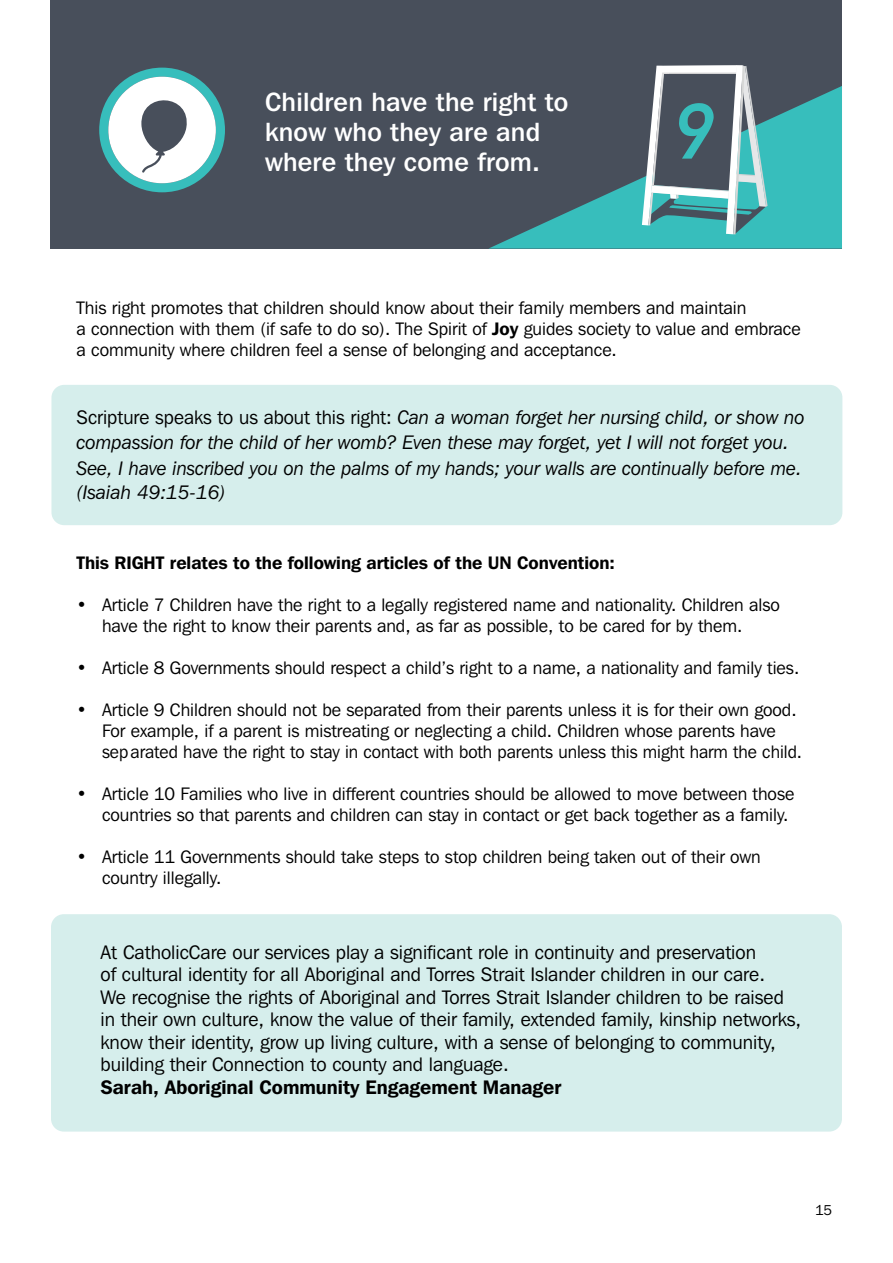
<style>
.page{position:relative;width:893px;height:1263px;background:#fff}
.page>*{position:absolute;margin:0;border:0;box-sizing:border-box;transform-origin:0 0}
.t1{font:700 77.55px "DIN Alternate";color:#37bebc;scale:1.07 1}
.t2{font:500 26.25px/30px "Franklin Gothic IT Cby BT";letter-spacing:.01em;color:#fff}
.t3{font:19.5px/22.5px "Franklin Gothic IT Cby BT";color:#000}
.t4{font:italic 19.5px/25px "Franklin Gothic IT Cby BT";color:#000}
.t5{font:600 19.5px "Franklin Gothic IT Cby BT";color:#000}
.t6{font:18px/21px "Franklin Gothic IT Cby BT";color:#000}
.t7{font:600 18px "Franklin Gothic IT Cby BT";color:#000}
.t8{font:14.25px "Franklin Gothic IT Cby BT";color:#000}
.s1{font-weight:600}
.s2{font-style:normal}
</style>
<div class="page">
<div style="left:50px;top:0;width:792px;height:249px;background:#484f5b"></div>
<svg style="left:489px;top:86px;width:353px;height:163px"></svg>
<svg style="left:642px;top:65px;width:126px;height:169px"></svg>
<svg style="left:99px;top:68px;width:126px;height:124px"></svg>
<div style="left:51px;top:385px;width:791px;height:140px;background:#d6eeec;border-radius:13px"></div>
<div style="left:51px;top:914px;width:791px;height:217px;background:#d6eeec;border-radius:13px"></div>
<h2 class="t2" style="left:265px;top:86px;width:305px">Children have the right to know who they are and where they come from.</h2>
<h1 class="t1" style="left:673px;top:72px;width:49px">9</h1>
<p class="t6" style="left:77px;top:297px;width:726px">This right promotes that children should know about their family members and maintain<br>a connection with them (if safe to do so). The Spirit of <span class="s1">Joy</span> guides society to value and embrace a community where children feel a sense of belonging and acceptance.</p>
<p class="t4" style="left:77px;top:404px;width:730px"><span class="s2">Scripture speaks to us about this right:</span> Can a woman forget her nursing child, or show no compassion for the child of her womb? Even these may forget, yet I will not forget you.<br>See, I have inscribed you on the palms of my hands; your walls are continually before me. (Isaiah 49:15-16)</p>
<p class="t7" style="left:77px;top:551px;width:540px">This RIGHT relates to the following articles of the UN Convention:</p>
<p class="t6" style="left:102px;top:594px;width:679px;text-indent:-26px">• Article 7 Children have the right to a legally registered name and nationality. Children also have the right to know their parents and, as far as possible, to be cared for by them.</p>
<p class="t6" style="left:77px;top:657px;width:724px">• Article 8 Governments should respect a child’s right to a name, a nationality and family ties.</p>
<p class="t6" style="left:102px;top:699px;width:702px;text-indent:-25px">• Article 9 Children should not be separated from their parents unless it is for their own good.<br>For example, if a parent is mistreating or neglecting a child. Children whose parents have separated have the right to stay in contact with both parents unless this might harm the child.</p>
<p class="t6" style="left:102px;top:783px;width:694px;text-indent:-26px">• Article 10 Families who live in different countries should be allowed to move between those countries so that parents and children can stay in contact or get back together as a family.</p>
<p class="t6" style="left:102px;top:846px;width:660px;text-indent:-26px">• Article 11 Governments should take steps to stop children being taken out of their own country illegally.</p>
<p class="t3" style="left:101px;top:940px;width:702px">At CatholicCare our services play a significant role in continuity and preservation<br>of cultural identity for all Aboriginal and Torres Strait Islander children in our care.<br>We recognise the rights of Aboriginal and Torres Strait Islander children to be raised in their own culture, know the value of their family, extended family, kinship networks, know their identity, grow up living culture, with a sense of belonging to community, building their Connection to county and language.</p>
<p class="t5" style="left:101px;top:1075px;width:462px">Sarah, Aboriginal Community Engagement Manager</p>
<p class="t8" style="left:815px;top:1201px;width:19px">15</p>
</div>
